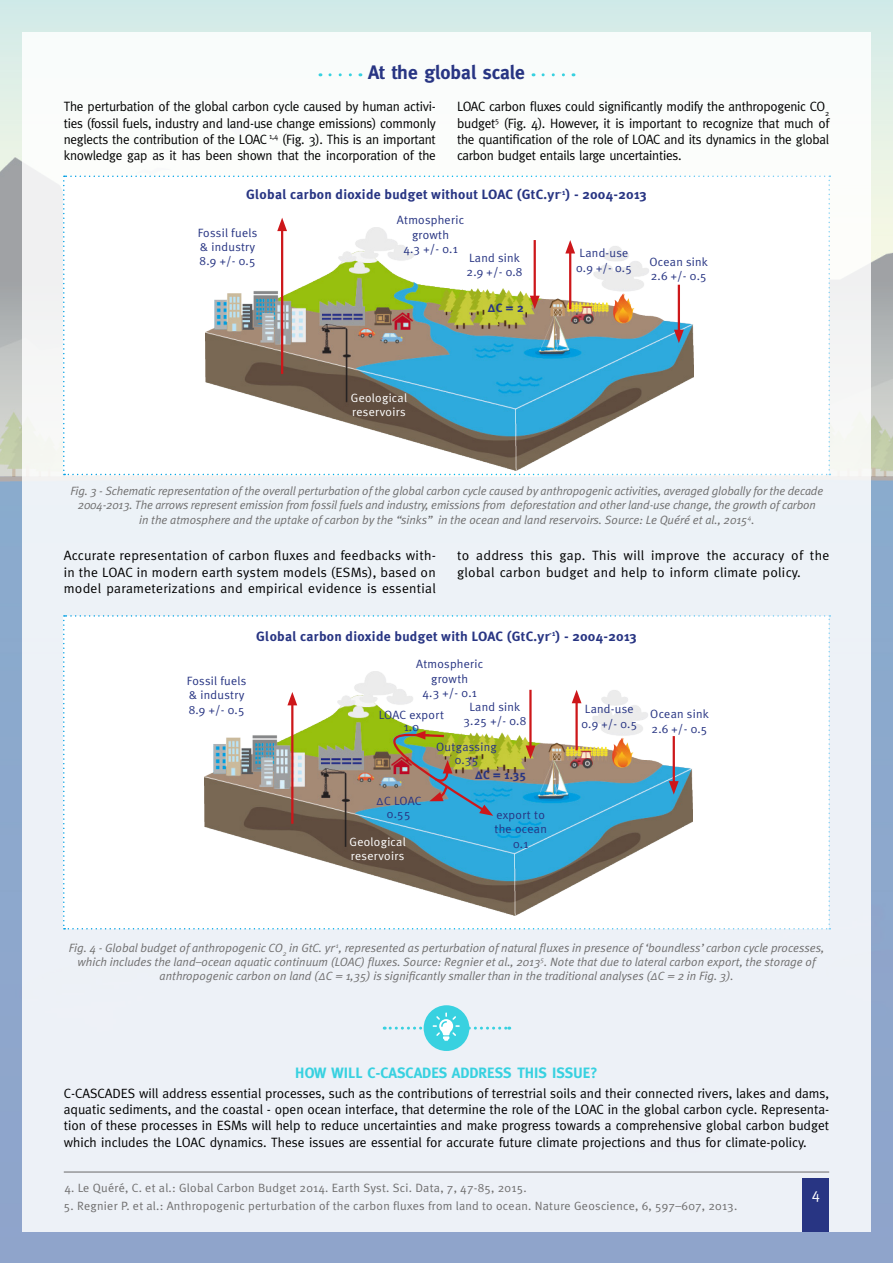
<style>
.page{position:relative;width:893px;height:1263px;background:#fff}
.page>*{position:absolute;margin:0;border:0;box-sizing:border-box;transform-origin:0 0}
.t1{font:700 19.5px "Meta";color:#283583}
.t2{font:700 15px "Meta";color:#38d1e0}
.t3{font:15px "Meta Plus Normal";color:#fff}
.t4{font:13.5px/16.2px "Meta";color:#000;text-align:justify}
.t5{font:700 13.5px "Meta Plus";letter-spacing:.02em;color:#283583}
.t6{font:13.5px/16.2px "Meta";letter-spacing:.02em;color:#000}
.t7{font:italic 12px/14.4px "Meta Plus Normal";color:#706f6f;text-align:center}
.t8{font:12px/14.4px "Meta Plus Normal";letter-spacing:.02em;color:#283583}
.t9{font:12px "Meta Plus Normal";letter-spacing:.02em;color:#706f6f}
.t10{font:12px/14.4px "Meta Plus Normal";letter-spacing:.02em;color:#fff}
.t11{font:700 12px "Meta Plus";color:#283583}
</style>
<div class="page">
<img style="left:0;top:0;width:893px;height:1263px">
<div style="left:22px;top:32px;width:849px;height:1199px;background:linear-gradient(to right,#f0f4f8,#f0f4f8)"></div>
<div style="left:803px;top:1178px;width:26px;height:53px;background:#283583"></div>
<svg style="left:330px;top:73px;width:31px;height:3px"></svg>
<svg style="left:543px;top:73px;width:31px;height:3px"></svg>
<hr style="left:64px;top:1171px;width:765px;height:1px;background:#706f6f">
<div style="left:424px;top:1005px;width:45px;height:46px;background:#38d1e0;border-radius:50%"></div>
<svg style="left:384px;top:1012px;width:126px;height:29px"></svg>
<svg style="left:63px;top:615px;width:767px;height:314px"></svg>
<svg style="left:63px;top:176px;width:767px;height:299px"></svg>
<p class="t1" style="left:368px;top:61px;width:158px">At the global scale</p>
<p class="t4" style="left:64px;top:98px;width:374px">The perturbation of the global carbon cycle caused by human activi&shy;ties (fossil fuels, industry and land-use change emissions) commonly neglects the contribution of the LOAC <sup>1,4</sup> (Fig. 3). This is an important knowledge gap as it has been shown that the incorporation of the</p>
<p class="t4" style="left:457px;top:98px;width:374px">LOAC carbon fluxes could significantly modify the anthropogenic CO<sub>2 </sub>budget<sup>5</sup> (Fig. 4). However, it is important to recognize that much of the quantification of the role of LOAC and its dynamics in the global carbon budget entails large uncertainties.</p>
<p class="t5" style="left:246px;top:187px;width:402px">Global carbon dioxide budget without LOAC (GtC.yr<sup>-1</sup>) - 2004-2013</p>
<p class="t8" style="left:198px;top:225px;width:61px">Fossil fuels &amp; industry</p>
<p class="t8" style="left:200px;top:254px;width:57px">8.9 +/- 0.5</p>
<p class="t8" style="left:397px;top:213px;width:69px;text-align:center">Atmospheric growth</p>
<p class="t8" style="left:403px;top:242px;width:56px">4.3 +/- 0.1</p>
<p class="t8" style="left:580px;top:246px;width:50px">Land-use</p>
<p class="t8" style="left:576px;top:260px;width:57px">0.9 +/- 0.5</p>
<p class="t8" style="left:469px;top:250px;width:52px">Land sink</p>
<p class="t8" style="left:467px;top:265px;width:57px">2.9 +/- 0.8</p>
<p class="t11" style="left:488px;top:301px;width:37px">ΔC = 2</p>
<p class="t8" style="left:649px;top:254px;width:60px">Ocean sink</p>
<p class="t8" style="left:651px;top:269px;width:57px">2.6 +/- 0.5</p>
<p class="t10" style="left:351px;top:390px;width:58px">Geological reservoirs</p>
<p class="t7" style="left:70px;top:483px;width:754px">Fig. 3 - Schematic representation of the overall perturbation of the global carbon cycle caused by anthropogenic activities, averaged globally for the decade<br>2004-2013. The arrows represent emission from fossil fuels and industry, emissions from deforestation and other land-use change, the growth of carbon<br>in the atmosphere and the uptake of carbon by the “sinks” in the ocean and land reservoirs. Source: Le Quéré et al., 2015<sup>4</sup>.</p>
<p class="t4" style="left:64px;top:547px;width:374px">Accurate representation of carbon fluxes and feedbacks with&shy;in the LOAC in modern earth system models (ESMs), based on model parameterizations and empirical evidence is essential</p>
<p class="t6" style="left:457px;top:547px;width:374px">to address this gap. This will improve the accuracy of the global carbon budget and help to inform climate policy.</p>
<p class="t8" style="left:187px;top:673px;width:61px">Fossil fuels &amp; industry</p>
<p class="t8" style="left:189px;top:702px;width:57px">8.9 +/- 0.5</p>
<p class="t5" style="left:256px;top:628px;width:382px">Global carbon dioxide budget with LOAC (GtC.yr<sup>-1</sup>) - 2004-2013</p>
<p class="t8" style="left:416px;top:657px;width:69px;text-align:center">Atmospheric growth</p>
<p class="t8" style="left:422px;top:686px;width:56px">4.3 +/- 0.1</p>
<p class="t8" style="left:469px;top:699px;width:52px">Land sink</p>
<p class="t8" style="left:463px;top:714px;width:64px">3.25 +/- 0.8</p>
<p class="t8" style="left:436px;top:739px;width:62px">Outgassing</p>
<p class="t8" style="left:455px;top:753px;width:25px">0.35</p>
<p class="t8" style="left:379px;top:708px;width:67px">LOAC export</p>
<p class="t8" style="left:404px;top:720px;width:17px">1.0</p>
<p class="t11" style="left:475px;top:768px;width:52px">ΔC = 1.35</p>
<p class="t8" style="left:376px;top:793px;width:47px">ΔC LOAC</p>
<p class="t8" style="left:387px;top:806px;width:25px">0.55</p>
<p class="t8" style="left:494px;top:807px;width:54px">export to the ocean</p>
<p class="t8" style="left:513px;top:836px;width:17px">0.1</p>
<p class="t10" style="left:349px;top:834px;width:58px">Geological reservoirs</p>
<p class="t8" style="left:585px;top:702px;width:50px">Land-use</p>
<p class="t8" style="left:581px;top:716px;width:57px">0.9 +/- 0.5</p>
<p class="t8" style="left:650px;top:707px;width:60px">Ocean sink</p>
<p class="t8" style="left:651px;top:721px;width:57px">2.6 +/- 0.5</p>
<p class="t7" style="left:69px;top:940px;width:757px">Fig. 4 - Global budget of anthropogenic CO<sub>2</sub> in GtC. yr<sup>-1</sup>, represented as perturbation of natural fluxes in presence of ‘boundless’ carbon cycle processes, which includes the land–ocean aquatic continuum (LOAC) fluxes. Source: Regnier et al., 2013<sup>5</sup>. Note that due to lateral carbon export, the storage of anthropogenic carbon on land (ΔC = 1,35) is significantly smaller than in the traditional analyses (ΔC = 2 in Fig. 3).</p>
<p class="t2" style="left:295px;top:1063px;width:304px">HOW WILL C-CASCADES ADDRESS THIS ISSUE?</p>
<p class="t4" style="left:64px;top:1085px;width:767px">C-CASCADES will address essential processes, such as the contributions of terrestrial soils and their connected rivers, lakes and dams, aquatic sediments, and the coastal - open ocean interface, that determine the role of the LOAC in the global carbon cycle. Representa&shy;tion of these processes in ESMs will help to reduce uncertainties and make progress towards a comprehensive global carbon budget which includes the LOAC dynamics. These issues are essential for accurate future climate projections and thus for climate-policy.</p>
<p class="t9" style="left:64px;top:1180px;width:464px">4. Le Quéré, C. et al.: Global Carbon Budget 2014. Earth Syst. Sci. Data, 7, 47-85, 2015.</p>
<p class="t9" style="left:64px;top:1199px;width:675px">5. Regnier P. et al.: Anthropogenic perturbation of the carbon fluxes from land to ocean. Nature Geoscience, 6, 597–607, 2013.</p>
<p class="t3" style="left:812px;top:1185px;width:10px">4</p>
</div>
